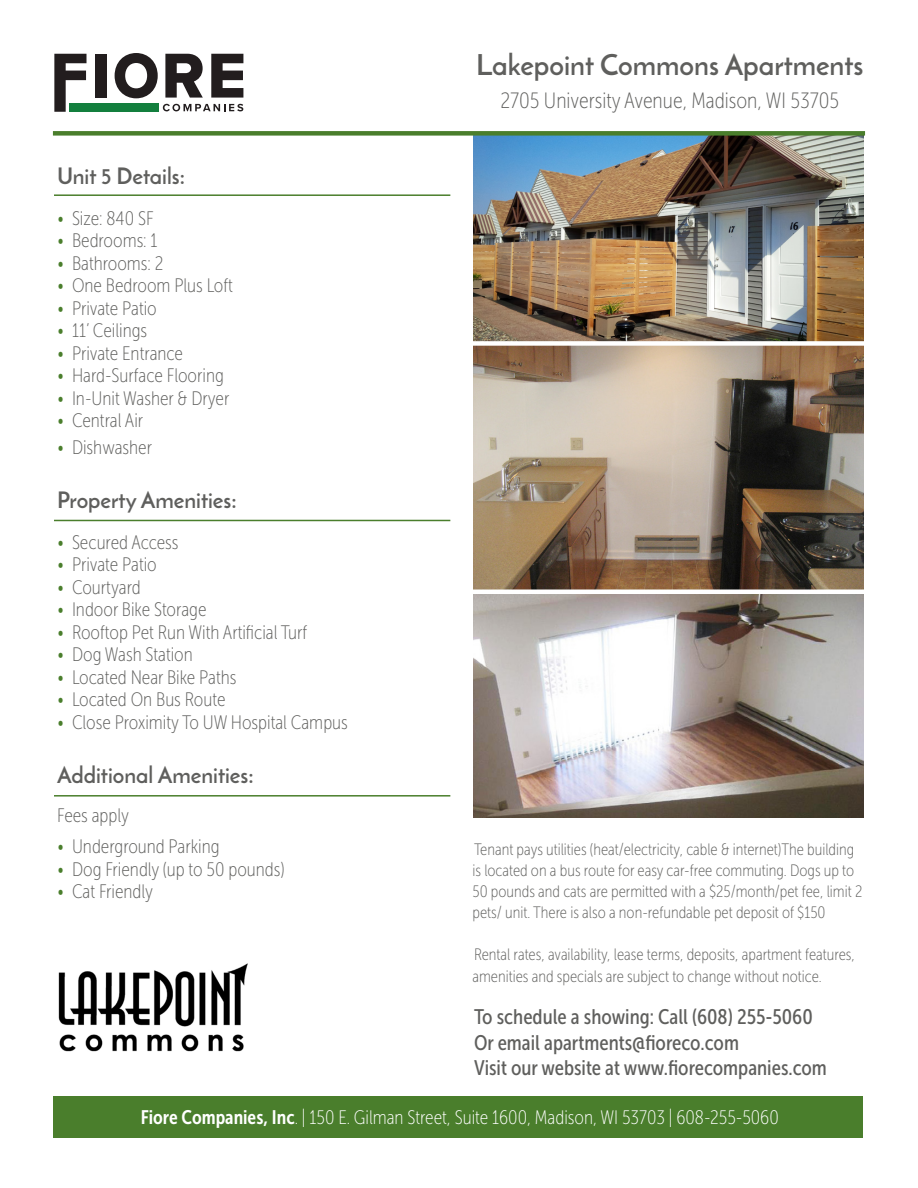
<style>
.page{position:relative;width:918px;height:1188px;background:#fff}
.page>*{position:absolute;margin:0;border:0;box-sizing:border-box;transform-origin:0 0}
.t1{font:700 28.5px "Josefin Sans";color:#5f5f5d}
.t2{font:700 22.5px "Josefin Sans";color:#5f5f5d}
.t3{font:22.2px "Museo Sans Cond 100";color:#5f5f5d}
.t4{font:21px "Museo Sans Cond 500";color:#5f5f5d}
.t5{font:19.5px "Museo Sans Cond 100";color:#5f5f5d}
.t6{font:19.5px "Museo Sans Cond 100";color:#fff}
.t7{font:16.5px/21px "Museo Sans Cond 100";color:#5f5f5d}
.s1{color:#4a7e2c}
.s2{font-family:"Museo Sans Cond 700"}
</style>
<div class="page">
<img style="left:474px;top:136px;width:390px;height:454px">
<div style="left:54px;top:1097px;width:809px;height:41px;background:#4a7e2c"></div>
<hr style="left:54px;top:194px;width:396px;height:2px;background:#4a7e2c">
<svg style="left:54px;top:54px;width:33px;height:58px"></svg>
<svg style="left:115px;top:53px;width:43px;height:45px"></svg>
<svg style="left:165px;top:54px;width:38px;height:44px"></svg>
<svg style="left:211px;top:54px;width:32px;height:44px"></svg>
<div style="left:70px;top:103px;width:89px;height:9px;background:#137f3e"></div>
<svg style="left:163px;top:104px;width:80px;height:7px"></svg>
<div style="left:95px;top:54px;width:12px;height:44px;background:#221d1e"></div>
<img style="left:58px;top:963px;width:190px;height:89px">
<div style="left:53px;top:131px;width:812px;height:5px;background:#4a7e2c"></div>
<hr style="left:54px;top:520px;width:396px;height:1px;background:#4a7e2c">
<hr style="left:54px;top:795px;width:396px;height:2px;background:#4a7e2c">
<img style="left:474px;top:594px;width:390px;height:224px">
<div style="left:466px;top:341px;width:406px;height:5px;background:#fff"></div>
<p class="t1" style="left:476px;top:47px;width:389px">Lakepoint Commons Apartments</p>
<p class="t3" style="left:500px;top:89px;width:340px">2705 University Avenue, Madison, WI 53705</p>
<p class="t2" style="left:57px;top:162px;width:130px">Unit 5 Details:</p>
<p class="t5" style="left:57px;top:208px;width:98px"><span class="s1">•</span> Size: 840 SF</p>
<p class="t5" style="left:57px;top:230px;width:102px"><span class="s1">•</span> Bedrooms: 1</p>
<p class="t5" style="left:57px;top:253px;width:108px"><span class="s1">•</span> Bathrooms: 2</p>
<p class="t5" style="left:57px;top:275px;width:178px"><span class="s1">•</span> One Bedroom Plus Loft</p>
<p class="t5" style="left:57px;top:298px;width:101px"><span class="s1">•</span> Private Patio</p>
<p class="t5" style="left:57px;top:320px;width:92px"><span class="s1">•</span> 11’ Ceilings</p>
<p class="t5" style="left:57px;top:343px;width:128px"><span class="s1">•</span> Private Entrance</p>
<p class="t5" style="left:57px;top:365px;width:168px"><span class="s1">•</span> Hard-Surface Flooring</p>
<p class="t5" style="left:57px;top:388px;width:174px"><span class="s1">•</span> In-Unit Washer &amp; Dryer</p>
<p class="t5" style="left:57px;top:410px;width:88px"><span class="s1">•</span> Central Air</p>
<p class="t5" style="left:57px;top:437px;width:97px"><span class="s1">•</span> Dishwasher</p>
<p class="t2" style="left:57px;top:486px;width:181px">Property Amenities:</p>
<p class="t5" style="left:57px;top:532px;width:123px"><span class="s1">•</span> Secured Access</p>
<p class="t5" style="left:57px;top:554px;width:101px"><span class="s1">•</span> Private Patio</p>
<p class="t5" style="left:57px;top:577px;width:85px"><span class="s1">•</span> Courtyard</p>
<p class="t5" style="left:57px;top:599px;width:151px"><span class="s1">•</span> Indoor Bike Storage</p>
<p class="t5" style="left:57px;top:622px;width:252px"><span class="s1">•</span> Rooftop Pet Run With Artificial Turf</p>
<p class="t5" style="left:57px;top:644px;width:137px"><span class="s1">•</span> Dog Wash Station</p>
<p class="t5" style="left:57px;top:667px;width:181px"><span class="s1">•</span> Located Near Bike Paths</p>
<p class="t5" style="left:57px;top:689px;width:170px"><span class="s1">•</span> Located On Bus Route</p>
<p class="t5" style="left:57px;top:712px;width:292px"><span class="s1">•</span> Close Proximity To UW Hospital Campus</p>
<p class="t2" style="left:57px;top:761px;width:198px">Additional Amenities:</p>
<p class="t5" style="left:57px;top:805px;width:74px">Fees apply</p>
<p class="t5" style="left:57px;top:836px;width:164px"><span class="s1">•</span> Underground Parking</p>
<p class="t5" style="left:57px;top:859px;width:229px"><span class="s1">•</span> Dog Friendly (up to 50 pounds)</p>
<p class="t5" style="left:57px;top:881px;width:98px"><span class="s1">•</span> Cat Friendly</p>
<p class="t7" style="left:472px;top:839px;width:391px">Tenant pays utilities (heat/electricity, cable &amp; internet)The building is located on a bus route for easy car-free commuting. Dogs up to 50 pounds and cats are permitted with a $25/month/pet fee, limit 2 pets/ unit. There is also a non-refundable pet deposit of $150</p>
<p class="t7" style="left:472px;top:943px;width:384px;line-height:22.5px">Rental rates, availability, lease terms, deposits, apartment features, amenities and specials are subject to change without notice.</p>
<p class="t4" style="left:474px;top:1006px;width:340px">To schedule a showing: Call (608) 255-5060</p>
<p class="t4" style="left:474px;top:1031px;width:267px">Or email apartments@fioreco.com</p>
<p class="t4" style="left:474px;top:1057px;width:354px">Visit our website at www.fiorecompanies.com</p>
<p class="t6" style="left:141px;top:1107px;width:640px"><span class="s2">Fiore Companies, Inc</span>. | 150 E. Gilman Street, Suite 1600, Madison, WI 53703 | 608-255-5060</p>
</div>
